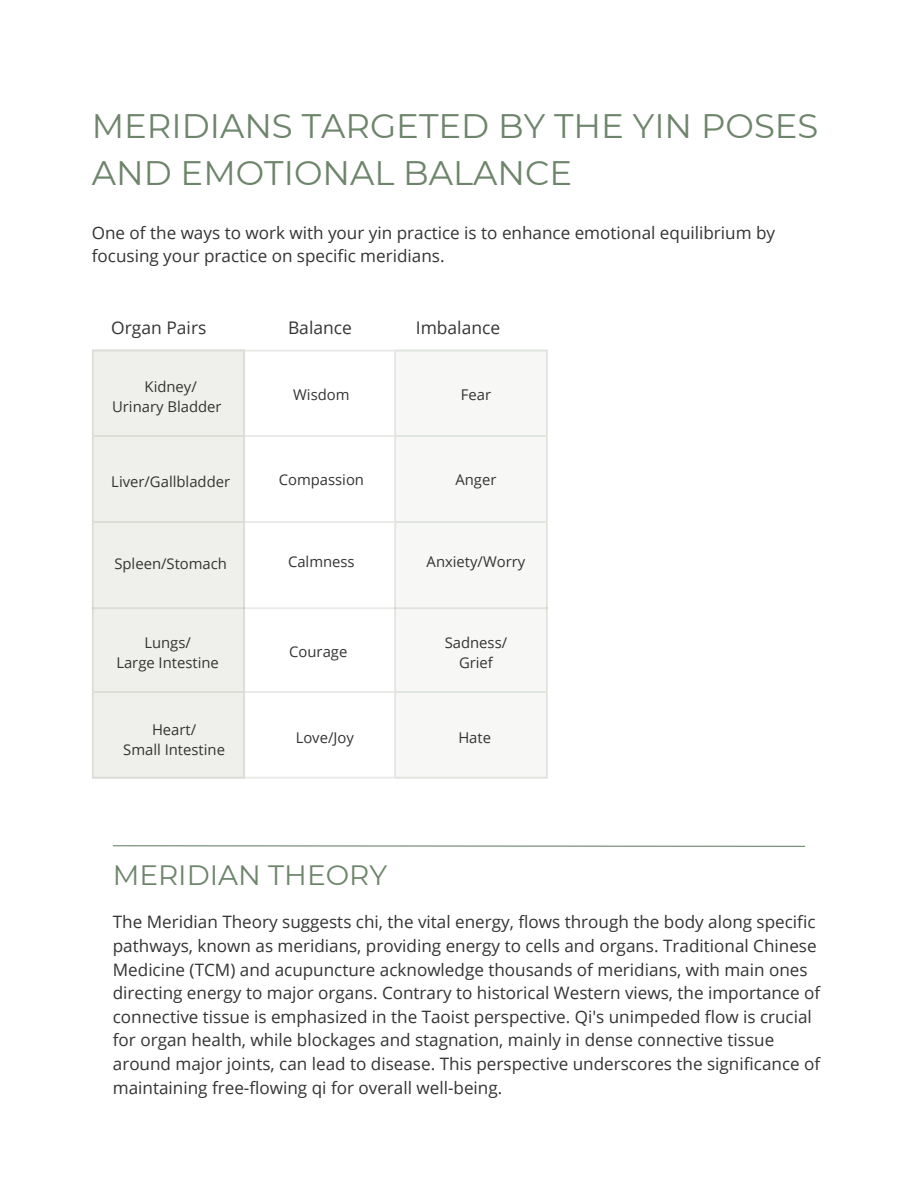
<style>
.page{position:relative;width:918px;height:1188px;background:#fff}
.page>*{position:absolute;margin:0;border:0;box-sizing:border-box;transform-origin:0 0}
.t1{font:33.9px/47.2px "Montserrat";color:#6d856b}
.t2{font:27.9px "Montserrat";color:#6d856b}
.t3{font:17.4px "Open Sans";color:#343434}
.t4{font:17.1px/23.7px "Open Sans";color:#343434}
.t5{font:14.85px "Open Sans";color:#343434}
</style>
<div class="page">
<svg style="left:92px;top:350px;width:455px;height:258px"></svg>
<hr style="left:93px;top:521px;width:454px;height:2px;background:#6d856b">
<hr style="left:93px;top:436px;width:454px;height:1px;background:#6d856b">
<hr style="left:395px;top:351px;width:1px;height:257px;background:#6d856b">
<hr style="left:243px;top:351px;width:2px;height:257px;background:#6d856b">
<svg style="left:92px;top:608px;width:455px;height:171px"></svg>
<hr style="left:93px;top:691px;width:454px;height:2px;background:#6d856b">
<hr style="left:395px;top:608px;width:1px;height:170px;background:#6d856b">
<hr style="left:243px;top:608px;width:2px;height:170px;background:#6d856b">
<svg style="left:112px;top:845px;width:694px;height:2px"></svg>
<p class="t1" style="left:92px;top:102px;width:728px">MERIDIANS TARGETED BY THE YIN POSES<br>AND EMOTIONAL BALANCE</p>
<p class="t4" style="left:92px;top:220px;width:685px">One of the ways to work with your yin practice is to enhance emotional equilibrium by focusing your practice on specific meridians.</p>
<p class="t3" style="left:111px;top:315px;width:97px">Organ Pairs</p>
<p class="t3" style="left:288px;top:315px;width:65px">Balance</p>
<p class="t3" style="left:416px;top:315px;width:86px">Imbalance</p>
<p class="t5" style="left:145px;top:376px;width:54px">Kidney/</p>
<p class="t5" style="left:112px;top:396px;width:111px">Urinary Bladder</p>
<p class="t5" style="left:293px;top:384px;width:58px">Wisdom</p>
<p class="t5" style="left:461px;top:384px;width:32px">Fear</p>
<p class="t5" style="left:111px;top:472px;width:120px">Liver/Gallbladder</p>
<p class="t5" style="left:279px;top:469px;width:87px">Compassion</p>
<p class="t5" style="left:456px;top:469px;width:42px">Anger</p>
<p class="t5" style="left:114px;top:554px;width:114px">Spleen/Stomach</p>
<p class="t5" style="left:288px;top:551px;width:68px">Calmness</p>
<p class="t5" style="left:427px;top:551px;width:100px">Anxiety/Worry</p>
<p class="t5" style="left:144px;top:632px;width:48px">Lungs/</p>
<p class="t5" style="left:116px;top:653px;width:104px">Large Intestine</p>
<p class="t5" style="left:152px;top:719px;width:46px">Heart/</p>
<p class="t5" style="left:123px;top:739px;width:103px">Small Intestine</p>
<p class="t5" style="left:289px;top:641px;width:60px">Courage</p>
<p class="t5" style="left:445px;top:632px;width:64px">Sadness/</p>
<p class="t5" style="left:459px;top:653px;width:35px">Grief</p>
<p class="t5" style="left:296px;top:728px;width:60px">Love/Joy</p>
<p class="t5" style="left:458px;top:728px;width:34px">Hate</p>
<p class="t2" style="left:113px;top:858px;width:276px">MERIDIAN THEORY</p>
<p class="t4" style="left:113px;top:910px;width:709px">The Meridian Theory suggests chi, the vital energy, flows through the body along specific pathways, known as meridians, providing energy to cells and organs. Traditional Chinese Medicine (TCM) and acupuncture acknowledge thousands of meridians, with main ones directing energy to major organs. Contrary to historical Western views, the importance of connective tissue is emphasized in the Taoist perspective. Qi's unimpeded flow is crucial for organ health, while blockages and stagnation, mainly in dense connective tissue around major joints, can lead to disease. This perspective underscores the significance of maintaining free-flowing qi for overall well-being.</p>
</div>
